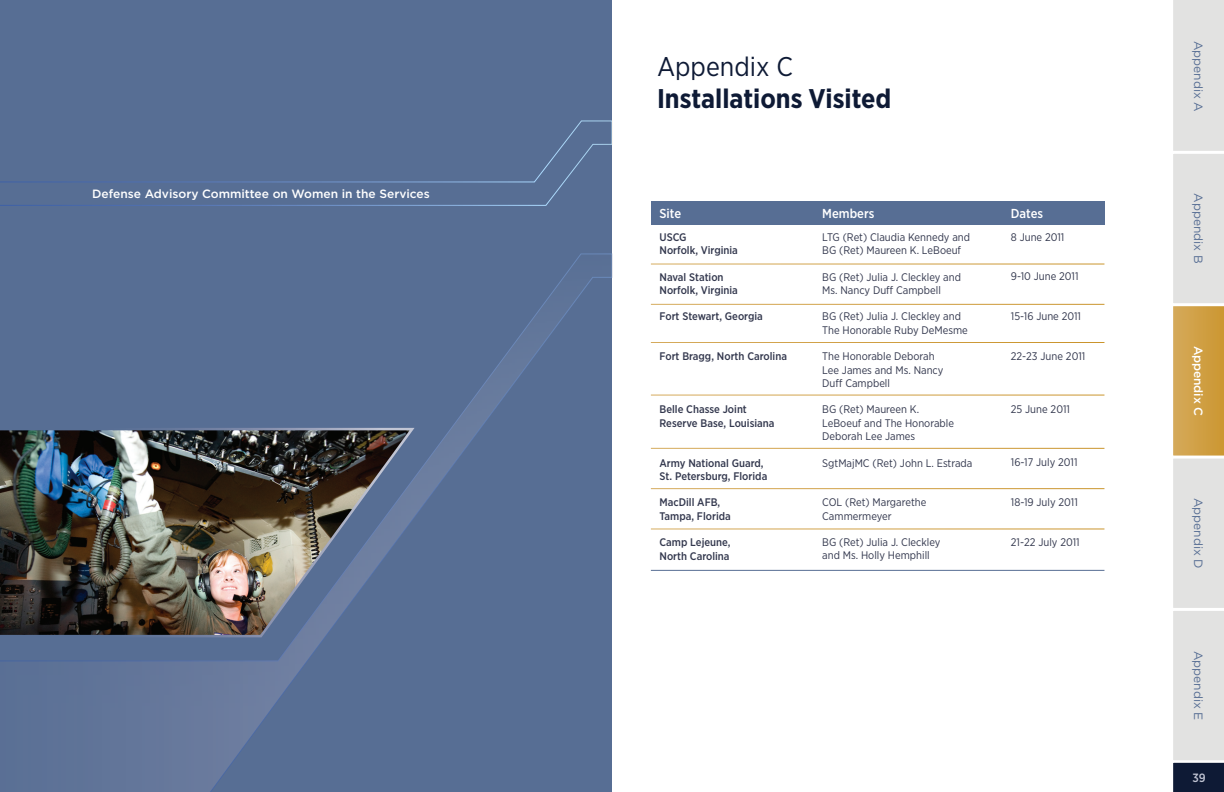
<style>
.page{position:relative;width:1224px;height:792px;background:#fff}
.page>*{position:absolute;margin:0;border:0;box-sizing:border-box;transform-origin:0 0}
.t1{font:700 27px "Gotham Narrow";color:#0e1a35}
.t2{font:27px "Gotham Narrow";color:#0e1a35}
.t3{font:500 13px "Gotham Narrow";color:#fff}
.t4{font:500 12px "Gotham";color:#fff}
.t5{font:12px "Gotham";color:#576e94}
.t6{font:500 12px "Gotham Narrow";color:#c1c5d4}
.t7{font:11px/13.2px "Gotham Narrow";color:#33384e}
.t8{font:500 11px/13.2px "Gotham Narrow";color:#33384e}
</style>
<div class="page">
<svg style="left:1173px;top:0;width:51px;height:792px;background:#d7cebe"></svg>
<div style="left:0;top:0;width:612px;height:792px;background:#576e94"></div>
<svg style="left:0;top:120px;width:613px;height:86px"></svg>
<svg style="left:110px;top:253px;width:503px;height:539px"></svg>
<img style="left:0;top:427px;width:417px;height:212px">
<div style="left:651px;top:201px;width:453px;height:23px;background:#576e94"></div>
<hr style="left:651px;top:570px;width:453px;height:1px;background:#576e94">
<p class="t4" style="left:92px;top:187px;width:339px">Defense Advisory Committee on Women in the Services</p>
<h1 class="t2" style="left:657px;top:49px;width:138px">Appendix C</h1>
<h1 class="t1" style="left:657px;top:81px;width:236px">Installations Visited</h1>
<p class="t3" style="left:660px;top:205px;width:23px">Site</p>
<p class="t3" style="left:822px;top:205px;width:54px">Members</p>
<p class="t3" style="left:1011px;top:205px;width:34px">Dates</p>
<p class="t8" style="left:660px;top:230px;width:80px">USCG<br>Norfolk, Virginia</p>
<p class="t8" style="left:660px;top:270px;width:80px">Naval Station<br>Norfolk, Virginia</p>
<p class="t8" style="left:660px;top:310px;width:105px">Fort Stewart, Georgia</p>
<p class="t8" style="left:660px;top:350px;width:129px">Fort Bragg, North Carolina</p>
<p class="t8" style="left:660px;top:403px;width:116px">Belle Chasse Joint<br>Reserve Base, Louisiana</p>
<p class="t8" style="left:660px;top:456px;width:109px">Army National Guard,<br>St. Petersburg, Florida</p>
<p class="t8" style="left:660px;top:496px;width:73px">MacDill AFB,<br>Tampa, Florida</p>
<p class="t8" style="left:660px;top:536px;width:73px">Camp Lejeune,<br>North Carolina</p>
<p class="t7" style="left:822px;top:230px;width:149px">LTG (Ret) Claudia Kennedy and<br>BG (Ret) Maureen K. LeBoeuf</p>
<p class="t7" style="left:822px;top:270px;width:140px">BG (Ret) Julia J. Cleckley and<br>Ms. Nancy Duff Campbell</p>
<p class="t7" style="left:822px;top:310px;width:147px">BG (Ret) Julia J. Cleckley and<br>The Honorable Ruby DeMesme</p>
<p class="t7" style="left:822px;top:350px;width:123px">The Honorable Deborah<br>Lee James and Ms. Nancy<br>Duff Campbell</p>
<p class="t7" style="left:822px;top:403px;width:133px">BG (Ret) Maureen K.<br>LeBoeuf and The Honorable<br>Deborah Lee James</p>
<p class="t7" style="left:822px;top:456px;width:152px">SgtMajMC (Ret) John L. Estrada</p>
<p class="t7" style="left:822px;top:496px;width:106px">COL (Ret) Margarethe<br>Cammermeyer</p>
<p class="t7" style="left:822px;top:536px;width:120px">BG (Ret) Julia J. Cleckley and Ms. Holly Hemphill</p>
<p class="t7" style="left:1011px;top:230px;width:55px">8 June 2011</p>
<p class="t7" style="left:1011px;top:270px;width:69px">9-10 June 2011</p>
<p class="t7" style="left:1011px;top:310px;width:72px">15-16 June 2011</p>
<p class="t7" style="left:1011px;top:350px;width:76px">22-23 June 2011</p>
<p class="t7" style="left:1011px;top:403px;width:61px">25 June 2011</p>
<p class="t7" style="left:1011px;top:456px;width:68px">16-17 July 2011</p>
<p class="t7" style="left:1011px;top:496px;width:69px">18-19 July 2011</p>
<p class="t7" style="left:1011px;top:536px;width:70px">21-22 July 2011</p>
<p class="t5" style="left:1205px;top:41px;width:73px;rotate:90deg">Appendix A</p>
<p class="t5" style="left:1205px;top:193px;width:72px;rotate:90deg">Appendix B</p>
<p class="t4" style="left:1205px;top:346px;width:72px;rotate:90deg">Appendix C</p>
<p class="t5" style="left:1205px;top:498px;width:72px;rotate:90deg">Appendix D</p>
<p class="t5" style="left:1205px;top:651px;width:71px;rotate:90deg">Appendix E</p>
<p class="t6" style="left:1192px;top:770px;width:15px">39</p>
</div>
